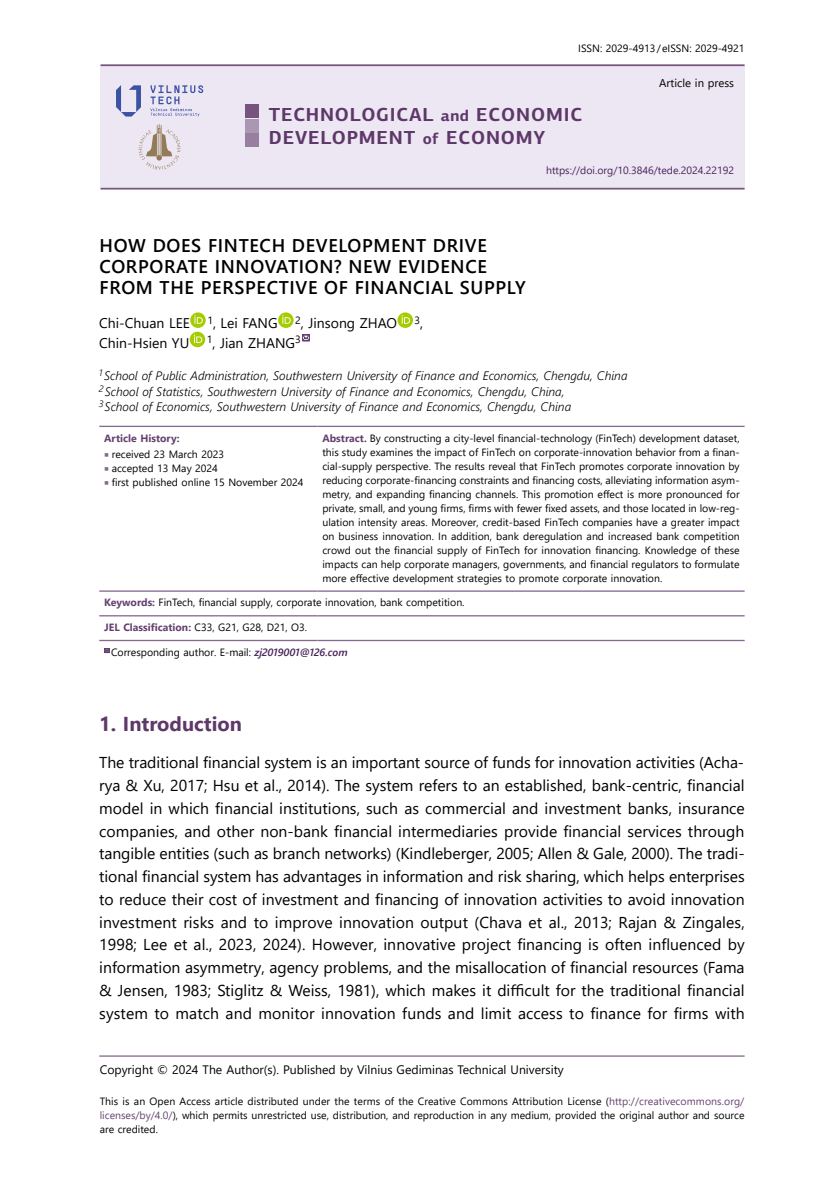
<style>
.page{position:relative;width:834px;height:1191px;background:#fff}
.page>*{position:absolute;margin:0;border:0;box-sizing:border-box;transform-origin:0 0}
.t1{font:700 20.12px "Segoe UI";color:#5d3869}
.t2{font:700 18.9px/23.1px "PF Centro Sans Pro";letter-spacing:.045em;color:#5d3869}
.t3{font:600 18.38px/21px "Segoe UI";letter-spacing:.035em;color:#000}
.t4{font:15.75px/22.8px "Segoe UI";letter-spacing:.005em;color:#000;text-align:justify}
.t5{font:14px/19.2px "Segoe UI";color:#000}
.t6{font:italic 300 12.25px/15.8px "Segoe UI";color:#000}
.t7{font:12.25px "Segoe UI";color:#000}
.t8{font:11.38px "Segoe UI";color:#000}
.t9{font:10.5px/14px "Segoe UI";color:#000;text-align:justify}
.t10{font:10.5px "Segoe UI";color:#482359}
.t11{font:700 10.5px "Segoe UI";color:#654170}
.s1{font-size:15.75px}
.s2{font-weight:700;color:#654170}
.s3{font-family:"Minion Pro";font-size:12.25px;color:#86698e}
.s4{font-weight:600;font-style:italic;color:#482359}
.s5{color:#654170}
</style>
<div class="page">
<hr style="left:99px;top:1055px;width:645px;height:1px;background:#86698e">
<div style="left:100px;top:66px;width:644px;height:122px;background:#ede6f3"></div>
<hr style="left:100px;top:64px;width:644px;height:2px;background:#76547e">
<hr style="left:100px;top:188px;width:644px;height:1px;background:#76547e">
<div style="left:245px;top:105px;width:13px;height:13px;background:#76547e"></div>
<div style="left:245px;top:133px;width:13px;height:14px;background:#987f9f"></div>
<div style="left:245px;top:119px;width:13px;height:13px;background:#ab97b1"></div>
<svg style="left:116px;top:85px;width:25px;height:32px"></svg>
<svg style="left:150px;top:85px;width:53px;height:32px"></svg>
<svg style="left:138px;top:124px;width:43px;height:46px"></svg>
<hr style="left:99px;top:426px;width:218px;height:1px;background:#86698e">
<hr style="left:317px;top:426px;width:427px;height:1px;background:#86698e">
<hr style="left:99px;top:590px;width:218px;height:2px;background:#86698e">
<hr style="left:317px;top:590px;width:427px;height:2px;background:#86698e">
<hr style="left:99px;top:615px;width:218px;height:1px;background:#86698e">
<hr style="left:317px;top:615px;width:427px;height:1px;background:#86698e">
<hr style="left:99px;top:640px;width:218px;height:1px;background:#86698e">
<hr style="left:317px;top:640px;width:427px;height:1px;background:#86698e">
<svg style="left:278px;top:312px;width:15px;height:16px"></svg>
<svg style="left:397px;top:312px;width:16px;height:16px"></svg>
<svg style="left:190px;top:312px;width:16px;height:35px"></svg>
<svg style="left:302px;top:334px;width:8px;height:8px"></svg>
<svg style="left:104px;top:648px;width:6px;height:5px"></svg>
<p class="t9" style="left:578px;top:41px;width:168px">ISSN: 2029-4913/eISSN: 2029-4921</p>
<p class="t8" style="left:659px;top:72px;width:76px">Article in press</p>
<h2 class="t2" style="left:269px;top:102px;width:315px">TECHNOLOGICAL <span class="s1">and</span> ECONOMIC<br>DEVELOPMENT <span class="s1">of</span> ECONOMY</h2>
<p class="t10" style="left:546px;top:160px;width:189px">https://doi.org/10.3846/tede.2024.22192</p>
<h3 class="t3" style="left:100px;top:233px;width:428px">HOW DOES FINTECH DEVELOPMENT DRIVE<br>CORPORATE INNOVATION? NEW EVIDENCE<br>FROM THE PERSPECTIVE OF FINANCIAL SUPPLY</h3>
<h3 class="t5" style="left:99px;top:313px;width:325px">Chi-Chuan LEE <sup>1</sup>, Lei FANG <sup>2</sup>, Jinsong ZHAO <sup>3</sup>,<br>Chin-Hsien YU <sup>1</sup>, Jian ZHANG<sup>3</sup></h3>
<p class="t6" style="left:99px;top:366px;width:529px"><sup>1</sup>School of Public Administration, Southwestern University of Finance and Economics, Chengdu, China<br><sup>2</sup>School of Statistics, Southwestern University of Finance and Economics, Chengdu, China,<br><sup>3</sup>School of Economics, Southwestern University of Finance and Economics, Chengdu, China</p>
<p class="t11" style="left:104px;top:428px;width:77px">Article History:</p>
<p class="t9" style="left:322px;top:430px;width:419px"><span class="s2">Abstract.</span> By constructing a city-level financial-technology (FinTech) development dataset, this study examines the impact of FinTech on corporate-innovation behavior from a finan&shy;cial-supply perspective. The results reveal that FinTech promotes corporate innovation by reducing corporate-financing constraints and financing costs, alleviating information asym&shy;metry, and expanding financing channels. This promotion effect is more pronounced for private, small, and young firms, firms with fewer fixed assets, and those located in low-reg&shy;ulation intensity areas. Moreover, credit-based FinTech companies have a greater impact on business innovation. In addition, bank deregulation and increased bank competition crowd out the financial supply of FinTech for innovation financing. Knowledge of these impacts can help corporate managers, governments, and financial regulators to formulate more effective development strategies to promote corporate innovation.</p>
<p class="t9" style="left:104px;top:446px;width:121px"><span class="s3">■</span> received 23 March 2023</p>
<p class="t9" style="left:104px;top:460px;width:115px"><span class="s3">■</span> accepted 13 May 2024</p>
<p class="t9" style="left:104px;top:474px;width:201px"><span class="s3">■</span> first published online 15 November 2024</p>
<p class="t9" style="left:104px;top:594px;width:362px"><span class="s2">Keywords:</span> FinTech, financial supply, corporate innovation, bank competition.</p>
<p class="t9" style="left:104px;top:619px;width:204px"><span class="s2">JEL Classification:</span> C33, G21, G28, D21, O3.</p>
<p class="t9" style="left:111px;top:644px;width:238px">Corresponding author. E-mail: <span class="s4">zj2019001@126.com</span></p>
<h1 class="t1" style="left:99px;top:704px;width:144px">1. Introduction</h1>
<p class="t4" style="left:99px;top:750px;width:647px">The traditional financial system is an important source of funds for innovation activities (Acha&shy;rya &amp; Xu, 2017; Hsu et al., 2014). The system refers to an established, bank-centric, financial model in which financial institutions, such as commercial and investment banks, insurance companies, and other non-bank financial intermediaries provide financial services through tangible entities (such as branch networks) (Kindleberger, 2005; Allen &amp; Gale, 2000). The tradi&shy;tional financial system has advantages in information and risk sharing, which helps enterprises to reduce their cost of investment and financing of innovation activities to avoid innovation investment risks and to improve innovation output (Chava et al., 2013; Rajan &amp; Zingales, 1998; Lee et al., 2023, 2024). However, innovative project financing is often influenced by information asymmetry, agency problems, and the misallocation of financial resources (Fama &amp; Jensen, 1983; Stiglitz &amp; Weiss, 1981), which makes it difficult for the traditional financial system to match and monitor innovation funds and limit access to finance for firms with</p>
<p class="t7" style="left:100px;top:1058px;width:465px">Copyright © 2024 The Author(s). Published by Vilnius Gediminas Technical University</p>
<p class="t9" style="left:100px;top:1093px;width:646px">This is an Open Access article distributed under the terms of the Creative Commons Attribution License (<span class="s5">http://creativecommons.org/ licenses/by/4.0/</span>), which permits unrestricted use, distribution, and reproduction in any medium, provided the original author and source are credited.</p>
</div>
